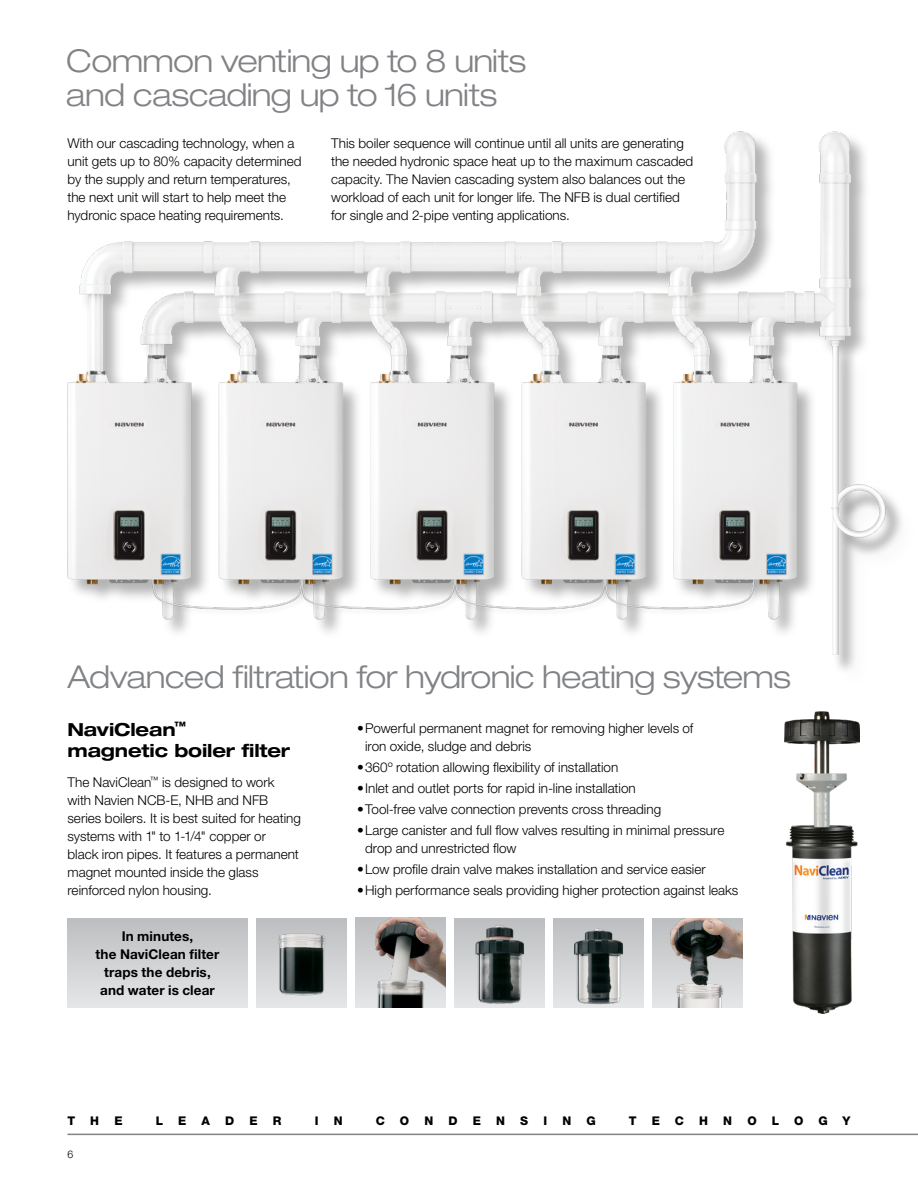
<style>
.page{position:relative;width:918px;height:1188px;background:#fff}
.page>*{position:absolute;margin:0;border:0;box-sizing:border-box;transform-origin:0 0}
._21_Grey_Subs{font:300 expanded 31.5px/34.5px "Helvetica Neue LT Pro";letter-spacing:-.025em;color:#808285}
._12_14_sub{font:700 expanded 18px/21px "Helvetica Neue LT Pro";letter-spacing:-.005em;color:#000}
._9_text{font:300 13.5px/18px "Helvetica Neue LT Pro";color:#000}
._9_text-2{font:700 13.5px/18px "Helvetica Neue LT Pro";letter-spacing:.01em;color:#000;text-align:center}
.t1{font:800 12px "Helvetica Neue LT Pro";color:#000}
.t2{font:300 10.5px "Helvetica Neue LT Pro";color:#000}
</style>
<div class="page">
<hr style="left:68px;top:1134px;width:850px;height:1px;background:#808285">
<img style="left:256px;top:918px;width:90px;height:90px">
<img style="left:356px;top:918px;width:90px;height:90px">
<img style="left:454px;top:918px;width:90px;height:90px">
<img style="left:554px;top:918px;width:90px;height:90px">
<img style="left:652px;top:918px;width:90px;height:90px">
<div style="left:68px;top:918px;width:180px;height:90px;background:linear-gradient(to bottom,#bcbec0,#e5e6e7)"></div>
<img style="left:785px;top:712px;width:74px;height:301px">
<img style="left:67px;top:131px;width:835px;height:539px">
<p class="_21_Grey_Subs" style="left:66px;top:43px;width:462px">Common venting up to 8 units and cascading up to 16 units</p>
<p class="_9_text" style="left:68px;top:134px;width:236px">With our cascading technology, when a unit gets up to 80% capacity determined by the supply and return temperatures, the next unit will start to help meet the hydronic space heating requirements.</p>
<p class="_9_text" style="left:331px;top:134px;width:364px">This boiler sequence will continue until all units are generating the needed hydronic space heat up to the maximum cascaded capacity. The Navien cascading system also balances out the workload of each unit for longer life. The NFB is dual certified for single and 2-pipe venting applications.</p>
<p class="_21_Grey_Subs" style="left:68px;top:659px;width:725px">Advanced filtration for hydronic heating systems</p>
<p class="_12_14_sub" style="left:68px;top:718px;width:224px">NaviClean<sup>™ </sup>magnetic boiler filter</p>
<p class="_9_text" style="left:68px;top:773px;width:235px">The NaviClean<sup>™</sup> is designed to work with Navien NCB-E, NHB and NFB series boilers. It is best suited for heating systems with 1" to 1-1/4" copper or<br>black iron pipes. It features a permanent magnet mounted inside the glass reinforced nylon housing.</p>
<p class="_9_text-2" style="left:96px;top:927px;width:125px">In minutes,<br>the NaviClean filter traps the debris, and water is clear</p>
<p class="_9_text" style="left:365px;top:719px;width:330px;text-indent:-8px">• Powerful permanent magnet for removing higher levels of iron oxide, sludge and debris</p>
<p class="_9_text" style="left:357px;top:758px;width:263px">• 360º rotation allowing flexibility of installation</p>
<p class="_9_text" style="left:357px;top:779px;width:280px">• Inlet and outlet ports for rapid in-line installation</p>
<p class="_9_text" style="left:357px;top:800px;width:306px">• Tool-free valve connection prevents cross threading</p>
<p class="_9_text" style="left:365px;top:821px;width:361px;text-indent:-8px">• Large canister and full flow valves resulting in minimal pressure drop and unrestricted flow</p>
<p class="_9_text" style="left:357px;top:860px;width:350px">• Low profile drain valve makes installation and service easier</p>
<p class="_9_text" style="left:357px;top:881px;width:383px">• High performance seals providing higher protection against leaks</p>
<p class="t1" style="left:68px;top:1114px;width:9px">T</p>
<p class="t1" style="left:90px;top:1114px;width:10px">H</p>
<p class="t1" style="left:114px;top:1114px;width:10px">E</p>
<p class="t1" style="left:156px;top:1114px;width:32px">L E</p>
<p class="t1" style="left:202px;top:1114px;width:10px">A</p>
<p class="t1" style="left:225px;top:1114px;width:11px">D</p>
<p class="t1" style="left:249px;top:1114px;width:10px">E</p>
<p class="t1" style="left:273px;top:1114px;width:10px">R</p>
<p class="t1" style="left:315px;top:1114px;width:5px">I</p>
<p class="t1" style="left:334px;top:1114px;width:10px">N</p>
<p class="t1" style="left:376px;top:1114px;width:11px">C</p>
<p class="t1" style="left:400px;top:1114px;width:11px">O</p>
<p class="t1" style="left:424px;top:1114px;width:10px">N</p>
<p class="t1" style="left:448px;top:1114px;width:11px">D</p>
<p class="t1" style="left:473px;top:1114px;width:10px">E</p>
<p class="t1" style="left:496px;top:1114px;width:10px">N</p>
<p class="t1" style="left:520px;top:1114px;width:10px">S</p>
<p class="t1" style="left:543px;top:1114px;width:5px">I</p>
<p class="t1" style="left:562px;top:1114px;width:10px">N</p>
<p class="t1" style="left:586px;top:1114px;width:11px">G</p>
<p class="t1" style="left:629px;top:1114px;width:9px">T</p>
<p class="t1" style="left:652px;top:1114px;width:34px">E C</p>
<p class="t1" style="left:699px;top:1114px;width:10px">H</p>
<p class="t1" style="left:723px;top:1114px;width:10px">N</p>
<p class="t1" style="left:747px;top:1114px;width:11px">O</p>
<p class="t1" style="left:772px;top:1114px;width:33px">L O</p>
<p class="t1" style="left:818px;top:1114px;width:34px">G Y</p>
<p class="t2" style="left:68px;top:1148px;width:7px">6</p>
</div>
